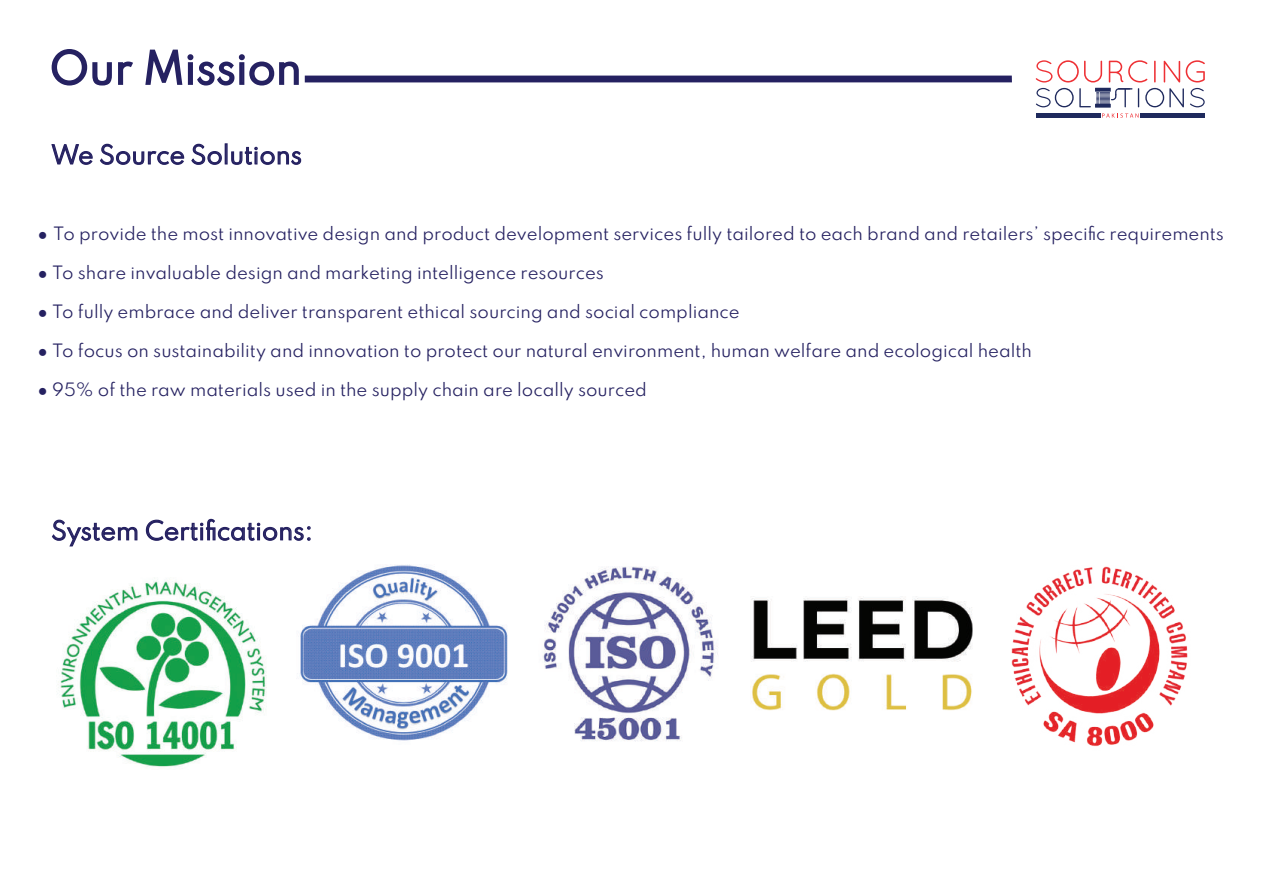
<style>
.page{position:relative;width:1263px;height:893px;background:#fff}
.page>*{position:absolute;margin:0;border:0;box-sizing:border-box;transform-origin:0 0}
.t1{font:100 40.2px "Spartan";color:#252161}
.t2{font:100 23.25px "Spartan";color:#252161}
.t3{font:100 16.35px "Spartan";color:#252161}
.s1{font-family:"Arial";font-weight:400}
</style>
<div class="page">
<img style="left:58px;top:581px;width:209px;height:186px">
<img style="left:543px;top:566px;width:175px;height:176px">
<img style="left:299px;top:565px;width:209px;height:176px">
<img style="left:751px;top:596px;width:222px;height:115px">
<img style="left:1011px;top:566px;width:177px;height:181px">
<svg style="left:52px;top:519px;width:86px;height:28px"></svg>
<svg style="left:145px;top:518px;width:166px;height:23px"></svg>
<svg style="left:51px;top:49px;width:82px;height:37px"></svg>
<svg style="left:51px;top:144px;width:42px;height:21px"></svg>
<svg style="left:100px;top:143px;width:85px;height:22px"></svg>
<svg style="left:191px;top:143px;width:31px;height:22px"></svg>
<div style="left:225px;top:143px;width:3px;height:21px;border:1px solid #252161"></div>
<svg style="left:231px;top:146px;width:71px;height:19px"></svg>
<svg style="left:145px;top:49px;width:867px;height:37px"></svg>
<svg style="left:1095px;top:104px;width:16px;height:4px"></svg>
<svg style="left:1036px;top:60px;width:169px;height:47px"></svg>
<div style="left:1140px;top:113px;width:65px;height:5px;background:#1f2a5d"></div>
<div style="left:1036px;top:113px;width:64px;height:5px;background:#1f2a5d"></div>
<svg style="left:1102px;top:113px;width:36px;height:5px"></svg>
<h1 class="t1" style="left:49px;top:38px;width:254px">Our Mission</h1>
<h2 class="t2" style="left:51px;top:137px;width:253px">We Source Solutions</h2>
<p class="t3" style="left:38px;top:221px;width:1188px"><span class="s1">●</span> To provide the most innovative design and product development services fully tailored to each brand and retailers’ specific requirements</p>
<p class="t3" style="left:38px;top:260px;width:568px"><span class="s1">●</span> To share invaluable design and marketing intelligence resources</p>
<p class="t3" style="left:38px;top:299px;width:703px"><span class="s1">●</span> To fully embrace and deliver transparent ethical sourcing and social compliance</p>
<p class="t3" style="left:38px;top:338px;width:996px"><span class="s1">●</span> To focus on sustainability and innovation to protect our natural environment, human welfare and ecological health</p>
<p class="t3" style="left:38px;top:377px;width:611px"><span class="s1">●</span> 95% of the raw materials used in the supply chain are locally sourced</p>
<h2 class="t2" style="left:51px;top:513px;width:263px">System Certifications:</h2>
</div>
